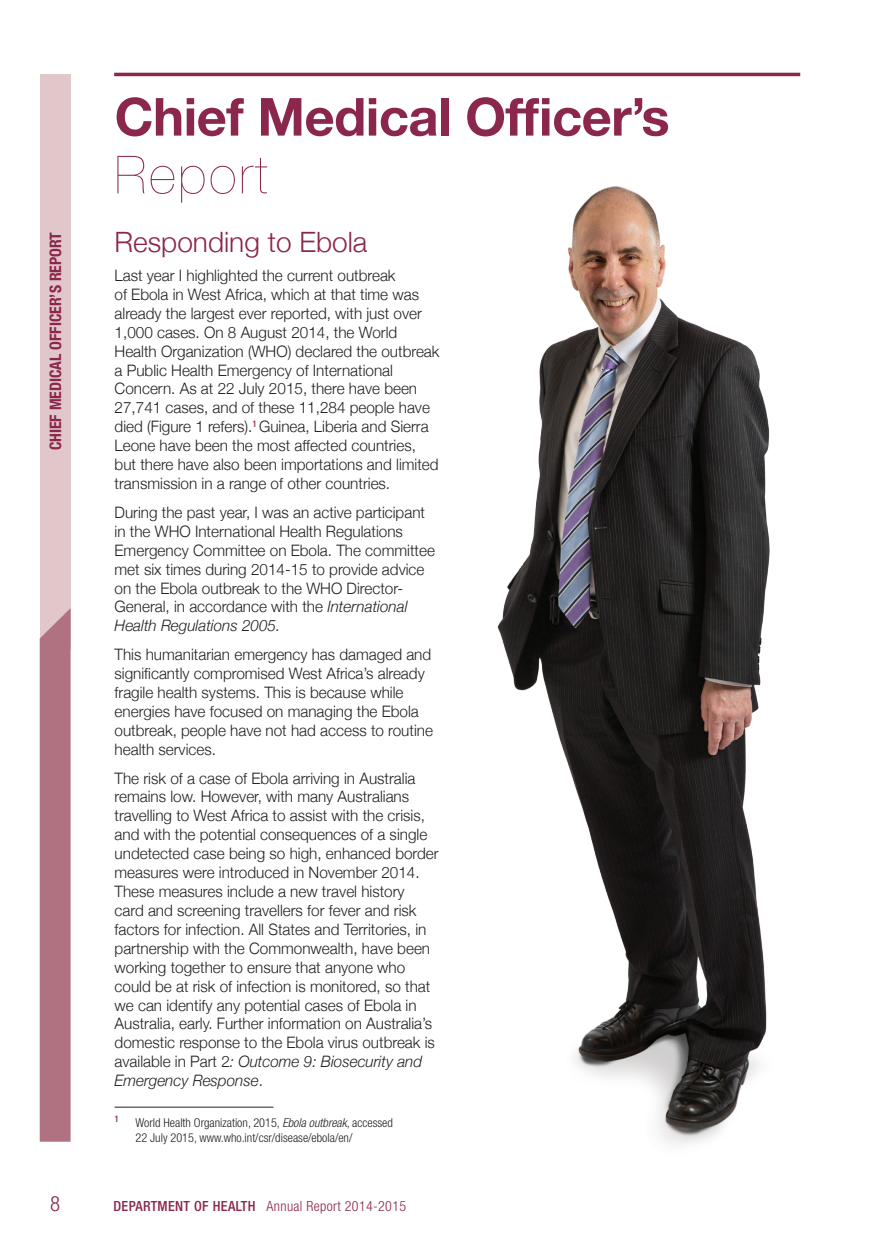
<style>
.page{position:relative;width:874px;height:1241px;background:#fff}
.page>*{position:absolute;margin:0;border:0;box-sizing:border-box;transform-origin:0 0}
.H1{font:700 52.5px "Helvetica Neue";letter-spacing:-.01em;color:#8b264c}
.H1_Outcome{font:200 52.5px "Helvetica Neue";letter-spacing:.05em;color:#8b264c}
.H2{font:300 28px "Helvetica Neue";color:#8b264c}
.t1{font:300 condensed 21px "Helvetica Neue";color:#8b264c}
.Body{font:300 15.75px/18.9px "Helvetica Neue";color:#231f20}
.t2{font:700 condensed 15.75px "Helvetica Neue";color:#8b264c}
.H3{font:300 condensed 14px "Helvetica Neue";letter-spacing:.025em;color:#8b264c}
.Footnote{font:300 condensed 12.25px/14.7px "Helvetica Neue";color:#231f20}
.Footnote-2{font:500 condensed 9.1px "Helvetica Neue";color:#8b264c}
.s1{font-style:italic}
.s2{font-weight:500}
</style>
<div class="page">
<div style="left:40px;top:74px;width:31px;height:576px;background:#e1c7ca"></div>
<div style="left:40px;top:608px;width:31px;height:533px;background:#b07180"></div>
<hr style="left:114px;top:1106px;width:159px;height:1px;background:#231f20">
<img style="left:497px;top:186px;width:273px;height:959px">
<hr style="left:114px;top:73px;width:685px;height:3px;background:#8b264c">
<p class="t2" style="left:42px;top:450px;width:220px;rotate:-90deg">CHIEF MEDICAL OFFICER’S REPORT</p>
<h1 class="H1" style="left:114px;top:69px;width:556px">Chief Medical Officer’s</h1>
<h1 class="H1_Outcome" style="left:114px;top:134px;width:155px">Report</h1>
<h2 class="H2" style="left:114px;top:219px;width:254px">Responding to Ebola</h2>
<p class="Body" style="left:114px;top:265px;width:326px">Last year I highlighted the current outbreak<br>of Ebola in West Africa, which at that time was already the largest ever reported, with just over 1,000 cases. On 8 August 2014, the World Health Organization (WHO) declared the outbreak a Public Health Emergency of International Concern. As at 22 July 2015, there have been 27,741 cases, and of these 11,284 people have died (Figure 1 refers).<sup>1</sup> Guinea, Liberia and Sierra Leone have been the most affected countries, but there have also been importations and limited transmission in a range of other countries.</p>
<p class="Body" style="left:114px;top:502px;width:322px">During the past year, I was an active participant in the WHO International Health Regulations Emergency Committee on Ebola. The committee met six times during 2014-15 to provide advice on the Ebola outbreak to the WHO Director-General, in accordance with the <span class="s1">International Health Regulations 2005.</span></p>
<p class="Body" style="left:114px;top:644px;width:320px">This humanitarian emergency has damaged and significantly compromised West Africa’s already fragile health systems. This is because while energies have focused on managing the Ebola outbreak, people have not had access to routine health services.</p>
<p class="Body" style="left:114px;top:767px;width:325px">The risk of a case of Ebola arriving in Australia remains low. However, with many Australians travelling to West Africa to assist with the crisis, and with the potential consequences of a single undetected case being so high, enhanced border measures were introduced in November 2014.<br>These measures include a new travel history<br>card and screening travellers for fever and risk factors for infection. All States and Territories, in partnership with the Commonwealth, have been working together to ensure that anyone who could be at risk of infection is monitored, so that we can identify any potential cases of Ebola in Australia, early. Further information on Australia’s domestic response to the Ebola virus outbreak is available in Part 2<span class="s1">: Outcome 9: Biosecurity and Emergency Response</span>.</p>
<p class="Footnote-2" style="left:114px;top:1112px;width:6px">1</p>
<p class="Footnote" style="left:135px;top:1114px;width:259px">World Health Organization, 2015, <span class="s1">Ebola outbreak</span>, accessed<br>22 July 2015, www.who.int/csr/disease/ebola/en/</p>
<p class="t1" style="left:50px;top:1191px;width:12px">8</p>
<h3 class="H3" style="left:113px;top:1197px;width:294px"><span class="s2">DEPARTMENT OF HEALTH</span> Annual Report 2014-2015</h3>
</div>
